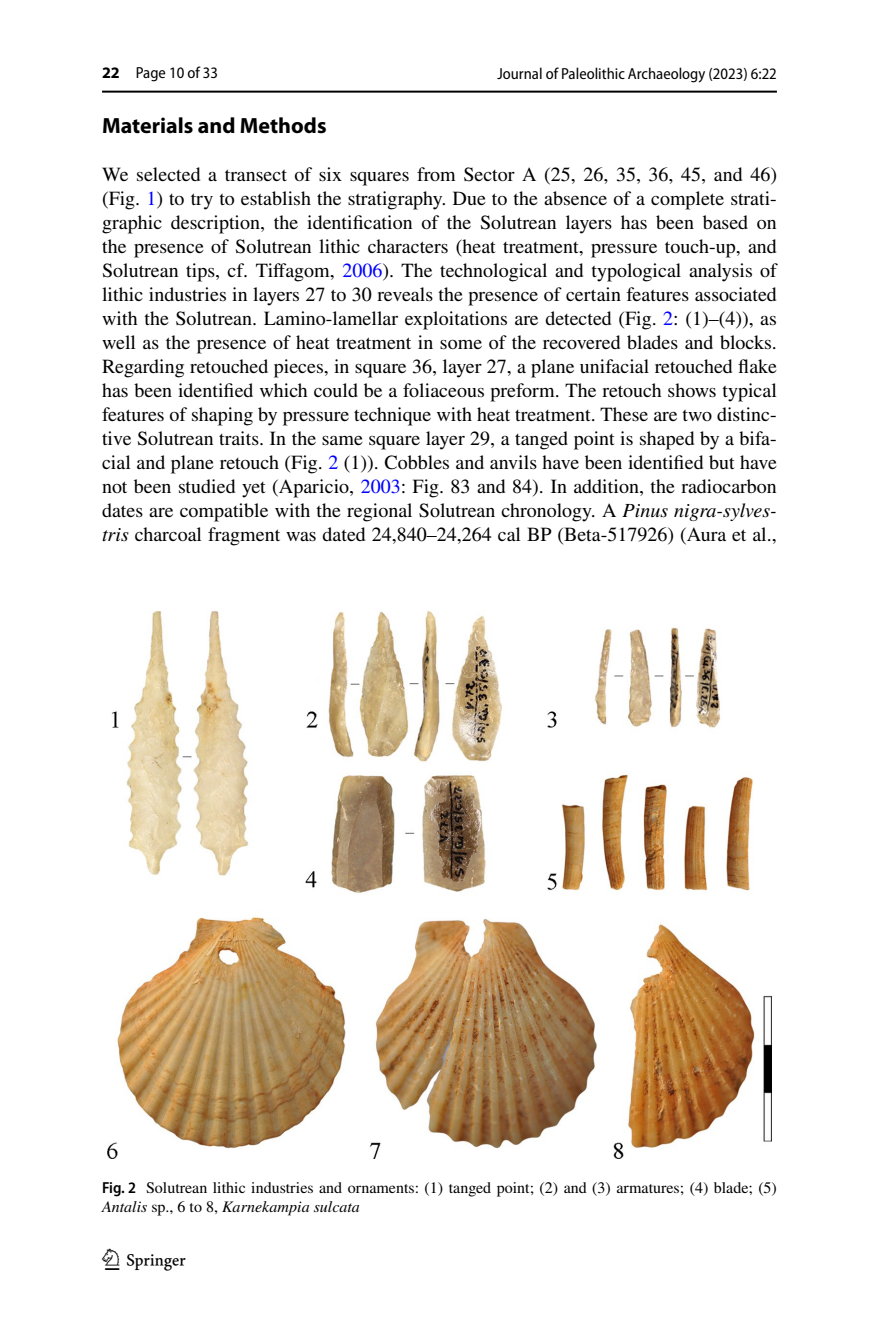
<style>
.page{position:relative;width:879px;height:1333px;background:#fff}
.page>*{position:absolute;margin:0;border:0;box-sizing:border-box;transform-origin:0 0}
.t1{font:30px "Springnew Regular 4";color:#000}
.t2{font:700 22px "Myriad Pro";color:#000}
.t3{font:20px/24px "STIX";color:#000;text-align:justify}
.t4{font:16px/19px "STIX";color:#000}
.t5{font:semi-condensed 16px "Myriad Pro";color:#000}
.s1{font-weight:700;font-stretch:normal}
.s2{color:#00f}
.s3{font-style:italic}
.s4{font-family:"Myriad Pro";font-weight:600;font-stretch:semi-condensed}
</style>
<div class="page">
<hr style="left:102px;top:91px;width:675px;height:2px;background:#000">
<img style="left:108px;top:610px;width:663px;height:548px">
<p class="t5" style="left:102px;top:64px;width:118px"><span class="s1">22</span> Page 10 of 33</p>
<p class="t2" style="left:102px;top:111px;width:226px">Materials and Methods</p>
<p class="t3" style="left:102px;top:163px;width:676px">We selected a transect of six squares from Sector A (25, 26, 35, 36, 45, and 46) (Fig. <span class="s2">1</span>) to try to establish the stratigraphy. Due to the absence of a complete strati&shy;graphic description, the identification of the Solutrean layers has been based on the presence of Solutrean lithic characters (heat treatment, pressure touch-up, and Solutrean tips, cf. Tiffagom, <span class="s2">2006</span>). The technological and typological analysis of lithic industries in layers 27 to 30 reveals the presence of certain features associated with the Solutrean. Lamino-lamellar exploitations are detected (Fig. <span class="s2">2</span>: (1)–(4)), as well as the presence of heat treatment in some of the recovered blades and blocks.<br>Regarding retouched pieces, in square 36, layer 27, a plane unifacial retouched flake has been identified which could be a foliaceous preform. The retouch shows typical features of shaping by pressure technique with heat treatment. These are two distinc&shy;tive Solutrean traits. In the same square layer 29, a tanged point is shaped by a bifa&shy;cial and plane retouch (Fig. <span class="s2">2</span> (1)). Cobbles and anvils have been identified but have not been studied yet (Aparicio, <span class="s2">2003</span>: Fig. 83 and 84). In addition, the radiocarbon dates are compatible with the regional Solutrean chronology. A <span class="s3">Pinus nigra-sylves&shy;tris</span> charcoal fragment was dated 24,840–24,264 cal BP (Beta-517926) (Aura et al.,</p>
<p class="t5" style="left:497px;top:65px;width:281px">Journal of Paleolithic Archaeology (2023) 6:22</p>
<p class="t4" style="left:102px;top:1179px;width:676px"><span class="s4">Fig. 2</span> Solutrean lithic industries and ornaments: (1) tanged point; (2) and (3) armatures; (4) blade; (5)<br><span class="s3">Antalis</span> sp., 6 to 8, <span class="s3">Karnekampia sulcata</span></p>
<h1 class="t1" style="left:105px;top:1248px;width:83px">1 3</h1>
</div>
